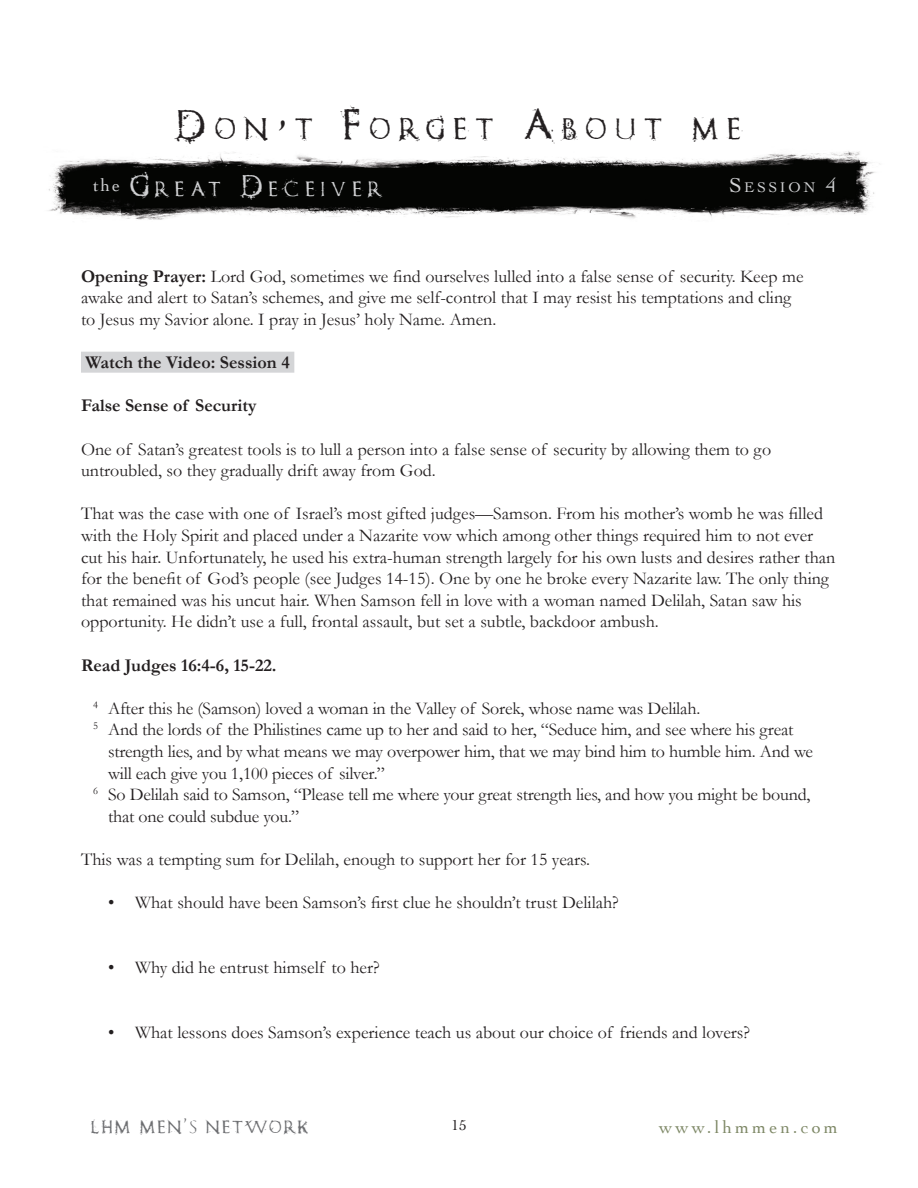
<style>
.page{position:relative;width:918px;height:1188px;background:#fff}
.page>*{position:absolute;margin:0;border:0;box-sizing:border-box;transform-origin:0 0}
.t1{font:30.45px "Romanum Est";letter-spacing:.285em;color:#231f20}
.t2{font:21px "Romanum Est";letter-spacing:.3em;color:#d1d2d4}
.t3{font:18px/21.6px "Garamond";color:#231f20}
.t4{font:700 18px "Garamond";color:#231f20}
.t5{font:18px "Romanum Est";letter-spacing:.12em;color:#6c6d70}
.t6{font:18px "Cochin";letter-spacing:.17em;color:#7e8866}
.t7{font:15px "Cochin";color:#231f20}
.t8{font:14.7px "Cochin";color:#d1d2d4}
.s1{font-size:43.5px}
.s2{font-family:"Cochin";font-size:43.5px}
.s3{font-size:31.5px}
.s4{font-size:21px}
.s5{font-weight:700}
.s6{font-family:"Trajan Pro"}
</style>
<div class="page">
<div style="left:81px;top:352px;width:213px;height:21px;background:#d4d5d7"></div>
<img style="left:48px;top:151px;width:832px;height:69px">
<h1 class="t1" style="left:177px;top:113px;width:566px"><span class="s1">D</span>on<span class="s2">’</span>t <span class="s1">F</span>orget <span class="s1">A</span>bout me</h1>
<p class="t2" style="left:93px;top:178px;width:290px"><sup>the</sup> <span class="s3">g</span>reat <span class="s3">d</span>eceiver</p>
<p class="t8" style="left:729px;top:179px;width:109px"><span class="s4">S</span>ESS ION <span class="s4">4</span></p>
<p class="t3" style="left:81px;top:265px;width:724px"><span class="s5">Opening Prayer:</span> Lord God, sometimes we find ourselves lulled into a false sense of security. Keep me awake and alert to Satan’s schemes, and give me self-control that I may resist his temptations and cling to Jesus my Savior alone. I pray in Jesus’ holy Name. Amen.</p>
<p class="t4" style="left:86px;top:352px;width:206px">Watch the Video: Session 4</p>
<p class="t4" style="left:81px;top:395px;width:177px">False Sense of Security</p>
<p class="t3" style="left:81px;top:438px;width:692px">One of Satan’s greatest tools is to lull a person into a false sense of security by allowing them to go untroubled, so they gradually drift away from God.</p>
<p class="t3" style="left:81px;top:503px;width:756px">That was the case with one of Israel’s most gifted judges—Samson. From his mother’s womb he was filled with the Holy Spirit and placed under a Nazarite vow which among other things required him to not ever cut his hair. Unfortunately, he used his extra-human strength largely for his own lusts and desires rather than for the benefit of God’s people (see Judges 14-15). One by one he broke every Nazarite law. The only thing that remained was his uncut hair. When Samson fell in love with a woman named Delilah, Satan saw his opportunity. He didn’t use a full, frontal assault, but set a subtle, backdoor ambush.</p>
<p class="t4" style="left:81px;top:654px;width:197px">Read Judges 16:4-6, 15-22.</p>
<p class="t3" style="left:93px;top:697px;width:609px"><sup>4</sup> After this he (Samson) loved a woman in the Valley of Sorek, whose name was Delilah.</p>
<p class="t3" style="left:93px;top:719px;width:702px"><sup>5</sup> And the lords of the Philistines came up to her and said to her, “Seduce him, and see where his great</p>
<p class="t3" style="left:108px;top:740px;width:707px">strength lies, and by what means we may overpower him, that we may bind him to humble him. And we</p>
<p class="t3" style="left:108px;top:762px;width:278px">will each give you 1,100 pieces of silver.”</p>
<p class="t3" style="left:93px;top:784px;width:719px"><sup>6</sup> So Delilah said to Samson, “Please tell me where your great strength lies, and how you might be bound,</p>
<p class="t3" style="left:108px;top:805px;width:193px">that one could subdue you.”</p>
<p class="t3" style="left:81px;top:848px;width:511px">This was a tempting sum for Delilah, enough to support her for 15 years.</p>
<p class="t3" style="left:108px;top:892px;width:512px">• What should have been Samson’s first clue he shouldn’t trust Delilah?</p>
<p class="t3" style="left:108px;top:956px;width:273px">• Why did he entrust himself to her?</p>
<p class="t3" style="left:108px;top:1021px;width:644px">• What lessons does Samson’s experience teach us about our choice of friends and lovers?</p>
<p class="t5" style="left:91px;top:1118px;width:219px">LHM MEN<span class="s6">’</span>S NETWORK</p>
<p class="t6" style="left:659px;top:1117px;width:180px">www.lhmmen.com</p>
<p class="t7" style="left:452px;top:1117px;width:16px">15</p>
</div>
